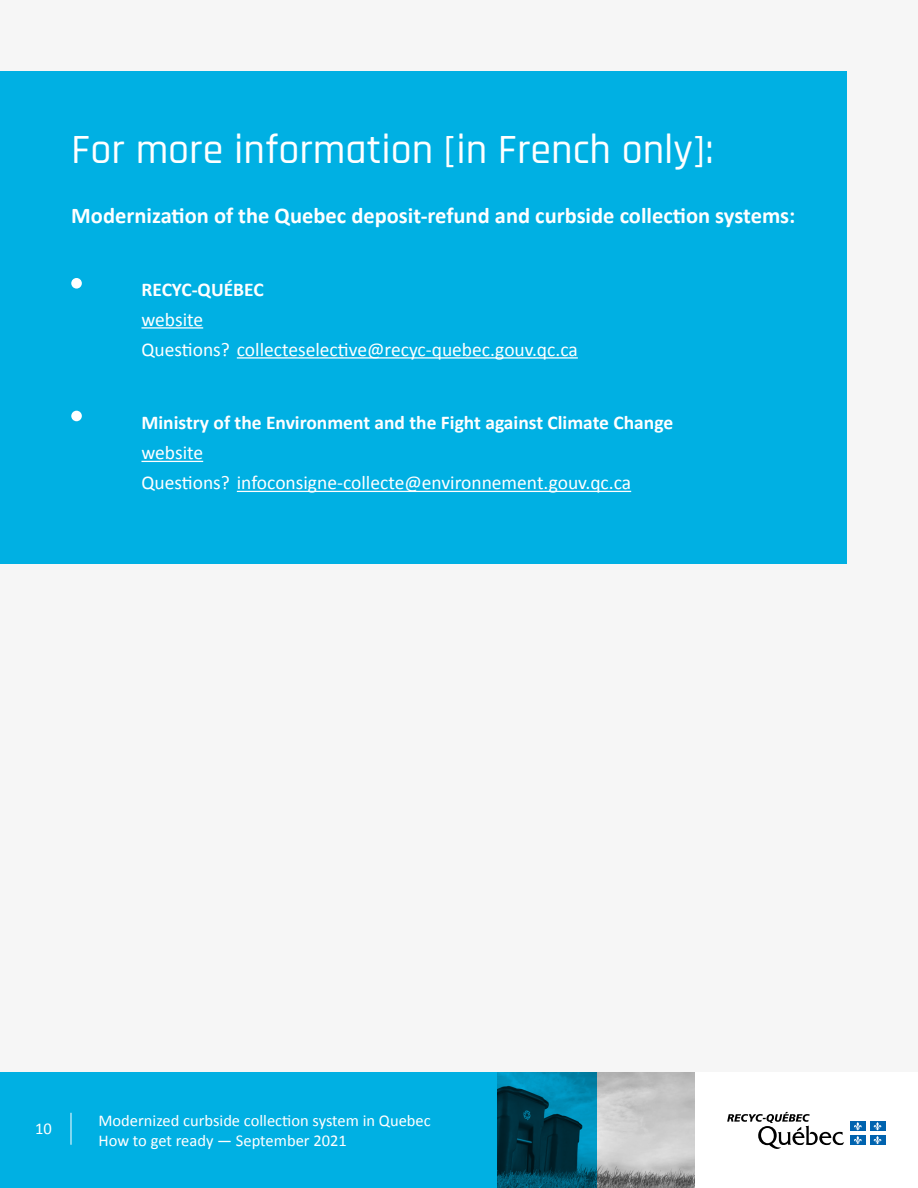
<style>
.page{position:relative;width:918px;height:1188px;background:#fff}
.page>*{position:absolute;margin:0;border:0;box-sizing:border-box;transform-origin:0 0}
.t1{font:500 42px "Rajdhani";color:#fff}
.t2{font:700 22.5px "Calibri";color:#fff}
.t3{font:19.5px/30px "Calibri";color:#fff}
.t4{font:16.5px/19.8px "Calibri";color:#fff}
.s1{font-weight:700}
</style>
<div class="page">
<div style="left:0;top:1071px;width:596px;height:117px;background:#00b0e3"></div>
<img style="left:498px;top:1071px;width:197px;height:117px">
<hr style="left:71px;top:1113px;width:1px;height:32px;background:#fff">
<svg style="left:727px;top:1112px;width:117px;height:37px"></svg>
<div style="left:850px;top:1122px;width:15px;height:9px;background:#0063af"></div>
<svg style="left:854px;top:1122px;width:8px;height:8px"></svg>
<div style="left:870px;top:1122px;width:15px;height:9px;background:#0063af"></div>
<svg style="left:873px;top:1122px;width:9px;height:8px"></svg>
<div style="left:850px;top:1135px;width:15px;height:10px;background:#0063af"></div>
<svg style="left:854px;top:1136px;width:8px;height:8px"></svg>
<div style="left:870px;top:1135px;width:15px;height:10px;background:#0063af"></div>
<svg style="left:873px;top:1136px;width:9px;height:8px"></svg>
<div style="left:0;top:0;width:918px;height:1071px;background:#f6f6f6"></div>
<div style="left:0;top:71px;width:847px;height:493px;background:#00b0e3"></div>
<hr style="left:141px;top:327px;width:62px;height:2px;background:#fff">
<hr style="left:237px;top:357px;width:341px;height:2px;background:#fff">
<hr style="left:141px;top:461px;width:62px;height:1px;background:#fff">
<hr style="left:237px;top:491px;width:394px;height:1px;background:#fff">
<div style="left:71px;top:278px;width:11px;height:11px;background:#fff;border-radius:50%"></div>
<div style="left:71px;top:411px;width:11px;height:10px;background:#fff;border-radius:50%"></div>
<h1 class="t1" style="left:71px;top:125px;width:644px">For more information [in French only]:</h1>
<p class="t2" style="left:71px;top:201px;width:726px">Modernization of the Quebec deposit-refund and curbside collection systems:</p>
<p class="t3" style="left:141px;top:273px;width:438px"><span class="s1">RECYC-QUÉBEC<br></span>website<br>Questions? collecteselective@recyc-quebec.gouv.qc.ca</p>
<p class="t3" style="left:141px;top:407px;width:533px"><span class="s1">Ministry of the Environment and the Fight against Climate Change </span>website<br>Questions? infoconsigne-collecte@environnement.gouv.qc.ca</p>
<p class="t4" style="left:35px;top:1118px;width:18px">10</p>
<p class="t4" style="left:98px;top:1110px;width:334px">Modernized curbside collection system in Quebec<br>How to get ready — September 2021</p>
</div>
